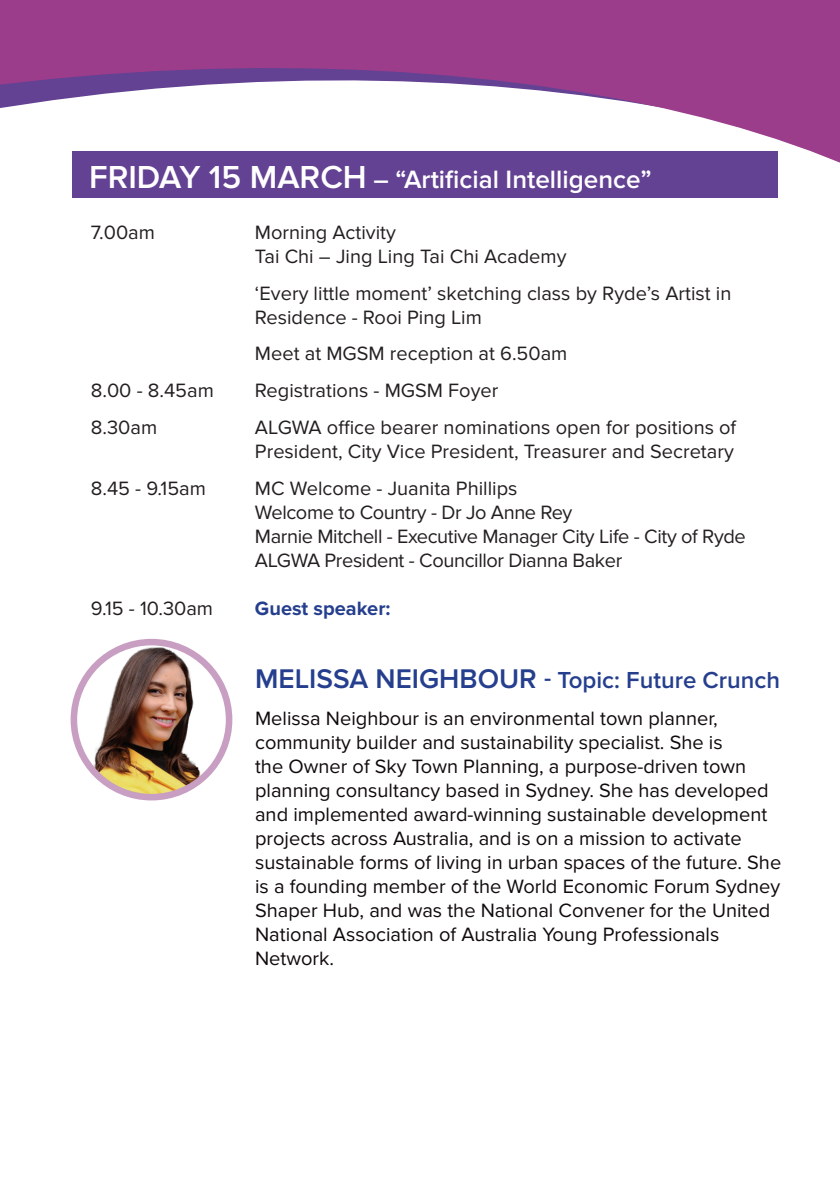
<style>
.page{position:relative;width:840px;height:1191px;background:#fff}
.page>*{position:absolute;margin:0;border:0;box-sizing:border-box;transform-origin:0 0}
.t1{font:600 26px "Proxima Nova";color:#fff}
.t2{font:600 24px "Proxima Nova";color:#253f8e}
.t3{font:20px/24px "Proxima Nova";color:#110a0c}
.t4{font:20px/24px "Proxima Nova";color:#231f20}
.t5{font:20px/24px "Proxima Nova";letter-spacing:-.02em;color:#231f20}
.t6{font:700 20px "Proxima Nova";color:#253f8e}
.s1{font-size:33px}
.s2{font-size:28px}
</style>
<div class="page">
<svg style="left:0;top:0;width:839px;height:198px;fill:#9b3d8b"></svg>
<div style="left:72px;top:151px;width:705px;height:47px;background:#634193"></div>
<img style="left:74px;top:642px;width:155px;height:155px;border-radius:78px">
<div style="left:71px;top:639px;width:161px;height:161px;border:7px solid #c89fc2;border-radius:50%"></div>
<h1 class="t1" style="left:89px;top:164px;width:563px"><span class="s1">FRIDAY 15 MARCH</span> – “Artificial Intelligence”</h1>
<p class="t4" style="left:91px;top:221px;width:66px">7.00am</p>
<p class="t4" style="left:255px;top:221px;width:313px">Morning Activity<br>Tai Chi – Jing Ling Tai Chi Academy</p>
<p class="t4" style="left:255px;top:282px;width:477px">‘Every little moment’ sketching class by Ryde’s Artist in<br>Residence - Rooi Ping Lim</p>
<p class="t4" style="left:255px;top:342px;width:314px">Meet at MGSM reception at 6.50am</p>
<p class="t4" style="left:91px;top:379px;width:124px">8.00 - 8.45am</p>
<p class="t4" style="left:255px;top:379px;width:245px">Registrations - MGSM Foyer</p>
<p class="t4" style="left:91px;top:416px;width:68px">8.30am</p>
<p class="t4" style="left:255px;top:416px;width:482px">ALGWA office bearer nominations open for positions of<br>President, City Vice President, Treasurer and Secretary</p>
<p class="t4" style="left:91px;top:477px;width:117px">8.45 - 9.15am</p>
<p class="t5" style="left:255px;top:477px;width:492px">MC Welcome - Juanita Phillips<br>Welcome to Country - Dr Jo Anne Rey<br>Marnie Mitchell - Executive Manager City Life - City of Ryde ALGWA President - Councillor Dianna Baker</p>
<p class="t4" style="left:91px;top:597px;width:124px">9.15 - 10.30am</p>
<p class="t6" style="left:255px;top:596px;width:137px">Guest speaker:</p>
<p class="t2" style="left:255px;top:666px;width:526px"><span class="s2">MELISSA NEIGHBOUR</span> - Topic: Future Crunch</p>
<p class="t3" style="left:255px;top:707px;width:527px">Melissa Neighbour is an environmental town planner, community builder and sustainability specialist. She is<br>the Owner of Sky Town Planning, a purpose-driven town planning consultancy based in Sydney. She has developed and implemented award-winning sustainable development projects across Australia, and is on a mission to activate sustainable forms of living in urban spaces of the future. She is a founding member of the World Economic Forum Sydney Shaper Hub, and was the National Convener for the United National Association of Australia Young Professionals Network.</p>
</div>
